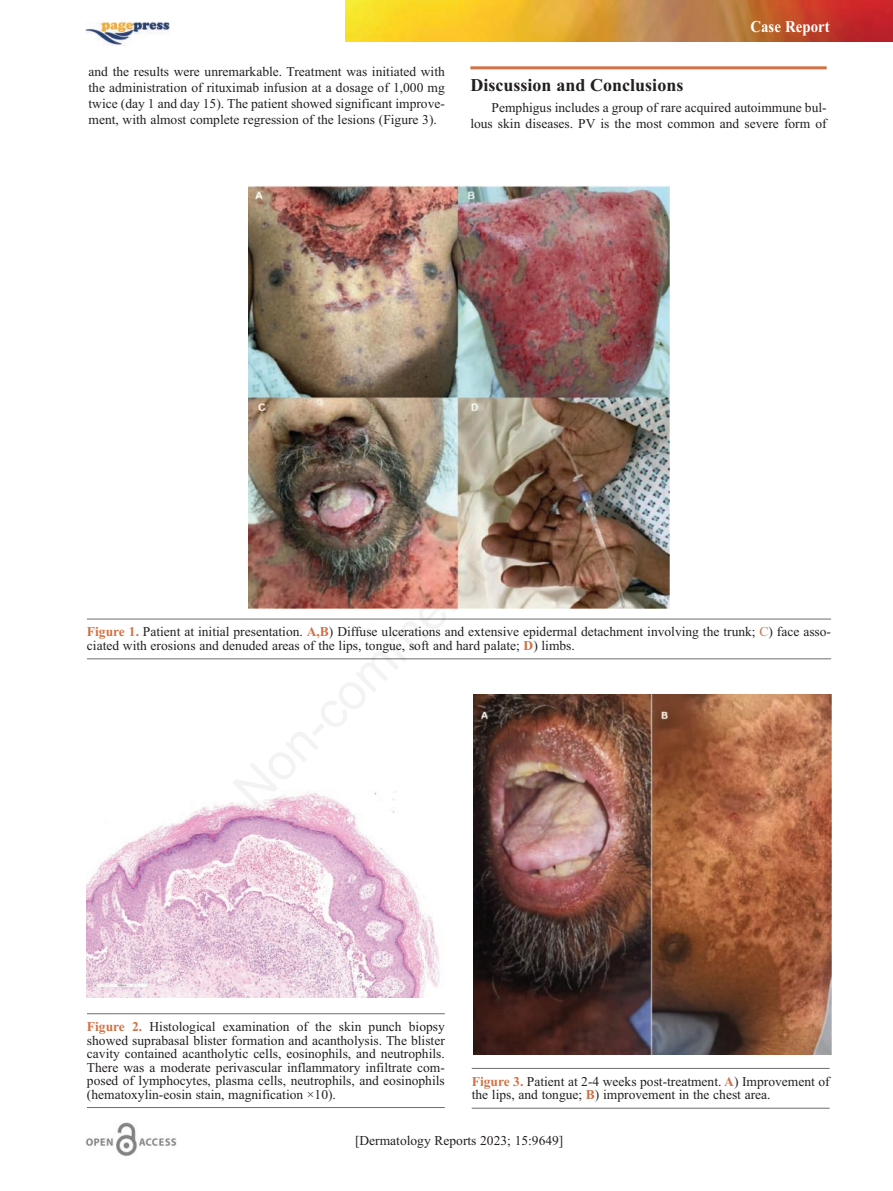
<style>
.page{position:relative;width:893px;height:1191px;background:#fff}
.page>*{position:absolute;margin:0;border:0;box-sizing:border-box;transform-origin:0 0}
.t1{font:700 18px "Times New Roman";color:#231f20}
.t2{font:700 16.5px "Times New Roman";color:#fff;scale:.9 1}
.t3{font:13.5px/13.5px "Times New Roman";color:#231f20;text-align:justify}
.s1{font-weight:700;color:#d17144}
.s2{color:#d17144}
</style>
<div class="page">
<img style="left:86px;top:1123px;width:91px;height:33px">
<hr style="left:470px;top:66px;width:357px;height:3px;background:#d17144">
<img style="left:345px;top:0;width:548px;height:42px">
<hr style="left:87px;top:618px;width:744px;height:1px;background:#6c6d70">
<hr style="left:87px;top:658px;width:744px;height:1px;background:#6c6d70">
<img style="left:249px;top:185px;width:420px;height:424px">
<hr style="left:87px;top:1013px;width:358px;height:1px;background:#6c6d70">
<hr style="left:87px;top:1107px;width:358px;height:1px;background:#6c6d70">
<img style="left:87px;top:791px;width:353px;height:206px">
<hr style="left:472px;top:1068px;width:358px;height:1px;background:#6c6d70">
<hr style="left:472px;top:1107px;width:358px;height:1px;background:#6c6d70">
<img style="left:473px;top:694px;width:358px;height:360px">
<img style="left:86px;top:21px;width:84px;height:25px">
<p class="t3" style="left:89px;top:63px;width:358px;line-height:16.2px">and the results were unremarkable. Treatment was initiated with the administration of rituximab infusion at a dosage of 1,000 mg twice (day 1 and day 15). The patient showed significant improve&shy;ment, with almost complete regression of the lesions (Figure 3).</p>
<p class="t2" style="left:750px;top:16px;width:89px">Case Report</p>
<h1 class="t1" style="left:470px;top:74px;width:214px">Discussion and Conclusions</h1>
<p class="t3" style="left:470px;top:99px;width:358px;line-height:16.2px;text-align:right">Pemphigus includes a group of rare acquired autoimmune bul&shy;lous skin diseases. PV is the most common and severe form of</p>
<p class="t3" style="left:87px;top:625px;width:746px"><span class="s1">Figure 1.</span> Patient at initial presentation. <span class="s1">A,B</span>) Diffuse ulcerations and extensive epidermal detachment involving the trunk; <span class="s2">C</span>) face asso&shy;ciated with erosions and denuded areas of the lips, tongue, soft and hard palate; <span class="s1">D</span>) limbs.</p>
<p class="t3" style="left:87px;top:1019px;width:359px"><span class="s1">Figure 2.</span> Histological examination of the skin punch biopsy showed suprabasal blister formation and acantholysis. The blister cavity contained acantholytic cells, eosinophils, and neutrophils.<br>There was a moderate perivascular inflammatory infiltrate com&shy;posed of lymphocytes, plasma cells, neutrophils, and eosinophils (hematoxylin-eosin stain, magnification ×10).</p>
<p class="t3" style="left:472px;top:1074px;width:359px"><span class="s1">Figure 3.</span> Patient at 2-4 weeks post-treatment. <span class="s1">A</span>) Improvement of the lips, and tongue; <span class="s1">B</span>) improvement in the chest area.</p>
<p class="t3" style="left:355px;top:1134px;width:210px">[Dermatology Reports 2023; 15:9649]</p>
</div>
